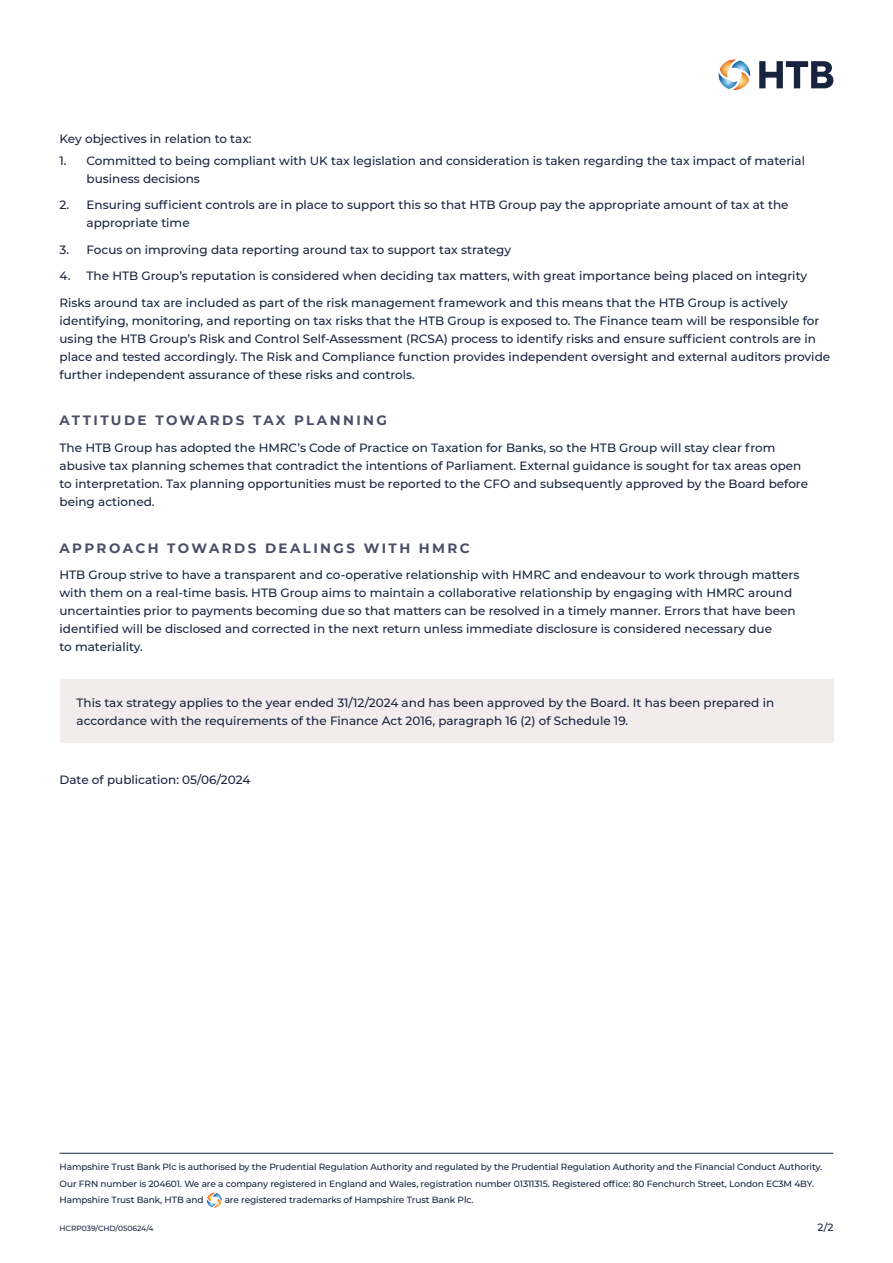
<style>
.page{position:relative;width:893px;height:1263px;background:#fff}
.page>*{position:absolute;margin:0;border:0;box-sizing:border-box;transform-origin:0 0}
.t1{font:700 13.5px "Montserrat";letter-spacing:.18em;color:#4c4d68}
.t2{font:500 12px/18px "Montserrat";color:#18233f}
.t3{font:500 10.5px "Montserrat";color:#18233f}
.t4{font:500 9px/16.5px "Montserrat";letter-spacing:-.01em;color:#18233f}
.t5{font:500 7.5px "Montserrat";color:#18233f}
</style>
<div class="page">
<svg style="left:759px;top:61px;width:74px;height:27px"></svg>
<svg style="left:719px;top:60px;width:32px;height:30px"></svg>
<hr style="left:60px;top:1153px;width:773px;height:1px;background:#18233f">
<svg style="left:207px;top:1193px;width:15px;height:14px"></svg>
<div style="left:60px;top:679px;width:773px;height:63px;background:#f2edec"></div>
<p class="t2" style="left:60px;top:129px;width:194px">Key objectives in relation to tax:</p>
<p class="t2" style="left:87px;top:151px;width:720px;text-indent:-27px">1. Committed to being compliant with UK tax legislation and consideration is taken regarding the tax impact of material business decisions</p>
<p class="t2" style="left:87px;top:196px;width:703px;text-indent:-27px">2. Ensuring sufficient controls are in place to support this so that HTB Group pay the appropriate amount of tax at the appropriate time</p>
<p class="t2" style="left:60px;top:240px;width:453px">3. Focus on improving data reporting around tax to support tax strategy</p>
<p class="t2" style="left:60px;top:267px;width:749px">4. The HTB Group’s reputation is considered when deciding tax matters, with great importance being placed on integrity</p>
<p class="t2" style="left:60px;top:293px;width:772px">Risks around tax are included as part of the risk management framework and this means that the HTB Group is actively identifying, monitoring, and reporting on tax risks that the HTB Group is exposed to. The Finance team will be responsible for using the HTB Group’s Risk and Control Self-Assessment (RCSA) process to identify risks and ensure sufficient controls are in place and tested accordingly. The Risk and Compliance function provides independent oversight and external auditors provide further independent assurance of these risks and controls.</p>
<p class="t1" style="left:60px;top:411px;width:329px">ATTITUDE TOWARDS TAX PLANNING</p>
<p class="t2" style="left:60px;top:438px;width:750px">The HTB Group has adopted the HMRC’s Code of Practice on Taxation for Banks, so the HTB Group will stay clear from abusive tax planning schemes that contradict the intentions of Parliament. External guidance is sought for tax areas open to interpretation. Tax planning opportunities must be reported to the CFO and subsequently approved by the Board before being actioned.</p>
<p class="t1" style="left:60px;top:538px;width:412px">APPROACH TOWARDS DEALINGS WITH HMRC</p>
<p class="t2" style="left:60px;top:565px;width:741px">HTB Group strive to have a transparent and co-operative relationship with HMRC and endeavour to work through matters with them on a real-time basis. HTB Group aims to maintain a collaborative relationship by engaging with HMRC around uncertainties prior to payments becoming due so that matters can be resolved in a timely manner. Errors that have been identified will be disclosed and corrected in the next return unless immediate disclosure is considered necessary due<br>to materiality.</p>
<p class="t2" style="left:77px;top:693px;width:699px">This tax strategy applies to the year ended 31/12/2024 and has been approved by the Board. It has been prepared in accordance with the requirements of the Finance Act 2016, paragraph 16 (2) of Schedule 19.</p>
<p class="t2" style="left:60px;top:770px;width:192px">Date of publication: 05/06/2024</p>
<p class="t4" style="left:60px;top:1159px;width:764px">Hampshire Trust Bank Plc is authorised by the Prudential Regulation Authority and regulated by the Prudential Regulation Authority and the Financial Conduct Authority.<br>Our FRN number is 204601. We are a company registered in England and Wales, registration number 01311315. Registered office: 80 Fenchurch Street, London EC3M 4BY.<br>Hampshire Trust Bank, HTB and</p>
<p class="t4" style="left:225px;top:1192px;width:250px">are registered trademarks of Hampshire Trust Bank Plc.</p>
<p class="t5" style="left:60px;top:1223px;width:96px">HCRP039/CHD/050624/4</p>
<p class="t3" style="left:818px;top:1219px;width:17px">2/2</p>
</div>
